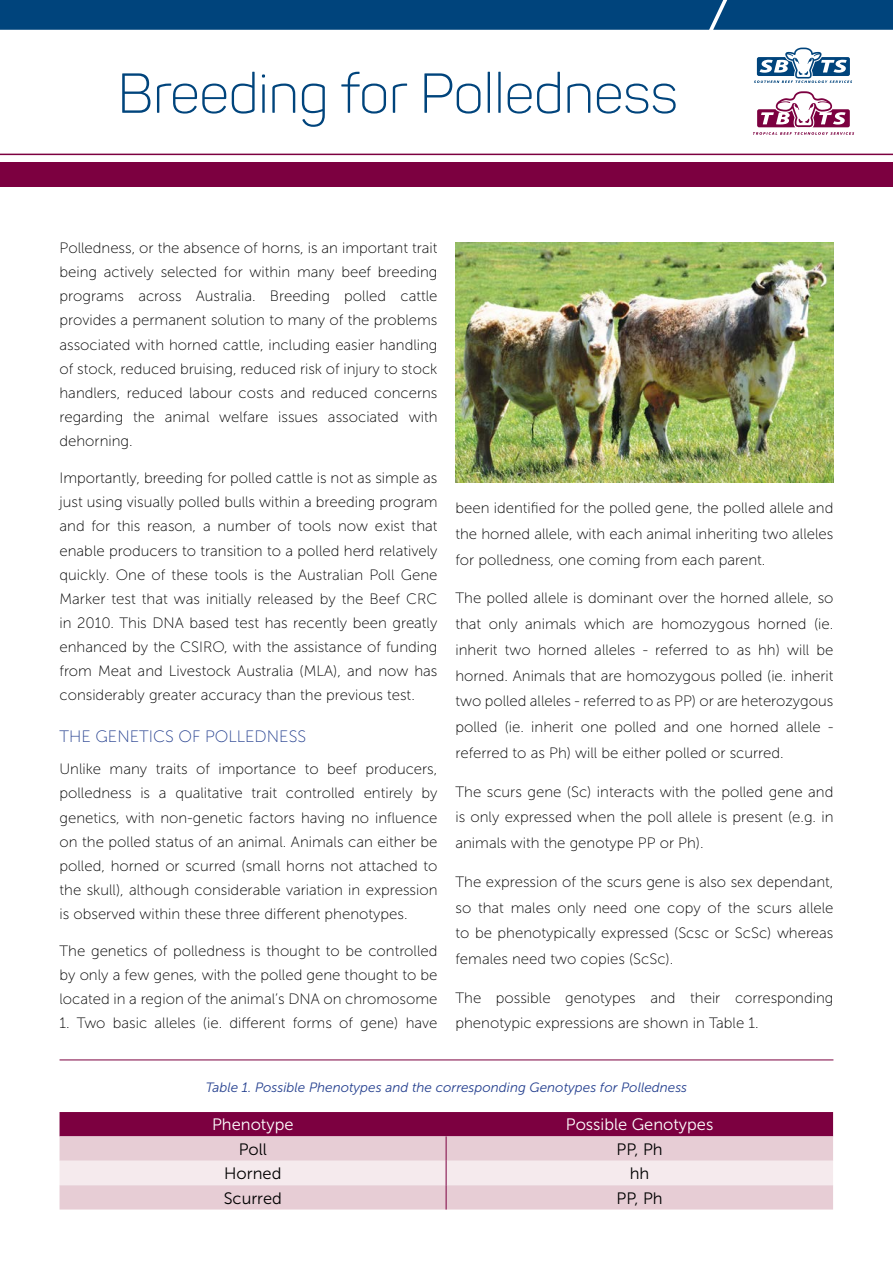
<style>
.page{position:relative;width:893px;height:1263px;background:#fff}
.page>*{position:absolute;margin:0;border:0;box-sizing:border-box;transform-origin:0 0}
.t1{font:300 55.5px "Panton";color:#00447c}
.t2{font:16.5px "Museo Sans 300";color:#000}
.t3{font:16.5px "Museo Sans 300";color:#fff}
.t4{font:16.5px "Museo Sans 100";color:#25408f}
.t5{font:15px/24.2px "Museo Sans 100";color:#000;text-align:justify}
.t6{font:italic 13.5px "Museo Sans 300";color:#25408f}
</style>
<div class="page">
<img style="left:455px;top:242px;width:378px;height:240px">
<div style="left:0;top:163px;width:893px;height:24px;background:#7c0040"></div>
<hr style="left:60px;top:1059px;width:773px;height:1px;background:#7c0040">
<svg style="left:60px;top:1112px;width:773px;height:97px;background:#cfa1b6"></svg>
<hr style="left:0;top:154px;width:893px;height:1px;background:#7c0040">
<div style="left:0;top:0;width:893px;height:30px;background:#00447c"></div>
<svg style="left:754px;top:48px;width:98px;height:35px"></svg>
<svg style="left:753px;top:91px;width:101px;height:44px"></svg>
<h1 class="t1" style="left:118px;top:60px;width:562px">Breeding for Polledness</h1>
<p class="t5" style="left:60px;top:236px;width:379px">Polledness, or the absence of horns, is an important trait being actively selected for within many beef breeding programs across Australia. Breeding polled cattle provides a permanent solution to many of the problems associated with horned cattle, including easier handling of stock, reduced bruising, reduced risk of injury to stock handlers, reduced labour costs and reduced concerns regarding the animal welfare issues associated with dehorning.</p>
<p class="t5" style="left:60px;top:466px;width:379px">Importantly, breeding for polled cattle is not as simple as just using visually polled bulls within a breeding program and for this reason, a number of tools now exist that enable producers to transition to a polled herd relatively quickly. One of these tools is the Australian Poll Gene Marker test that was initially released by the Beef CRC in 2010. This DNA based test has recently been greatly enhanced by the CSIRO, with the assistance of funding from Meat and Livestock Australia (MLA), and now has considerably greater accuracy than the previous test.</p>
<p class="t4" style="left:60px;top:727px;width:248px">THE GENETICS OF POLLEDNESS</p>
<p class="t5" style="left:60px;top:757px;width:379px">Unlike many traits of importance to beef producers, polledness is a qualitative trait controlled entirely by genetics, with non-genetic factors having no influence on the polled status of an animal. Animals can either be polled, horned or scurred (small horns not attached to the skull), although considerable variation in expression is observed within these three different phenotypes.</p>
<p class="t5" style="left:60px;top:939px;width:379px">The genetics of polledness is thought to be controlled by only a few genes, with the polled gene thought to be located in a region of the animal’s DNA on chromosome</p>
<p class="t5" style="left:60px;top:1011px;width:379px">1. Two basic alleles (ie. different forms of gene) have</p>
<p class="t5" style="left:455px;top:495px;width:379px;line-height:25.8px">been identified for the polled gene, the polled allele and the horned allele, with each animal inheriting two alleles for polledness, one coming from each parent.</p>
<p class="t5" style="left:455px;top:585px;width:379px;line-height:25.8px">The polled allele is dominant over the horned allele, so that only animals which are homozygous horned (ie. inherit two horned alleles - referred to as hh) will be horned. Animals that are homozygous polled (ie. inherit two polled alleles - referred to as PP) or are heterozygous polled (ie. inherit one polled and one horned allele - referred to as Ph) will be either polled or scurred.</p>
<p class="t5" style="left:455px;top:779px;width:379px;line-height:25.8px">The scurs gene (Sc) interacts with the polled gene and is only expressed when the poll allele is present (e.g. in animals with the genotype PP or Ph).</p>
<p class="t5" style="left:455px;top:869px;width:379px;line-height:25.8px">The expression of the scurs gene is also sex dependant, so that males only need one copy of the scurs allele to be phenotypically expressed (Scsc or ScSc) whereas females need two copies (ScSc).</p>
<p class="t5" style="left:455px;top:985px;width:379px;line-height:25.8px">The possible genotypes and their corresponding phenotypic expressions are shown in Table 1.</p>
<p class="t6" style="left:206px;top:1080px;width:483px">Table 1. Possible Phenotypes and the corresponding Genotypes for Polledness</p>
<p class="t3" style="left:212px;top:1116px;width:83px">Phenotype</p>
<p class="t3" style="left:566px;top:1116px;width:149px">Possible Genotypes</p>
<p class="t2" style="left:239px;top:1140px;width:30px">Poll</p>
<p class="t2" style="left:616px;top:1140px;width:48px">PP, Ph</p>
<p class="t2" style="left:224px;top:1164px;width:59px">Horned</p>
<p class="t2" style="left:630px;top:1164px;width:21px">hh</p>
<p class="t2" style="left:224px;top:1189px;width:60px">Scurred</p>
<p class="t2" style="left:616px;top:1189px;width:48px">PP, Ph</p>
</div>
